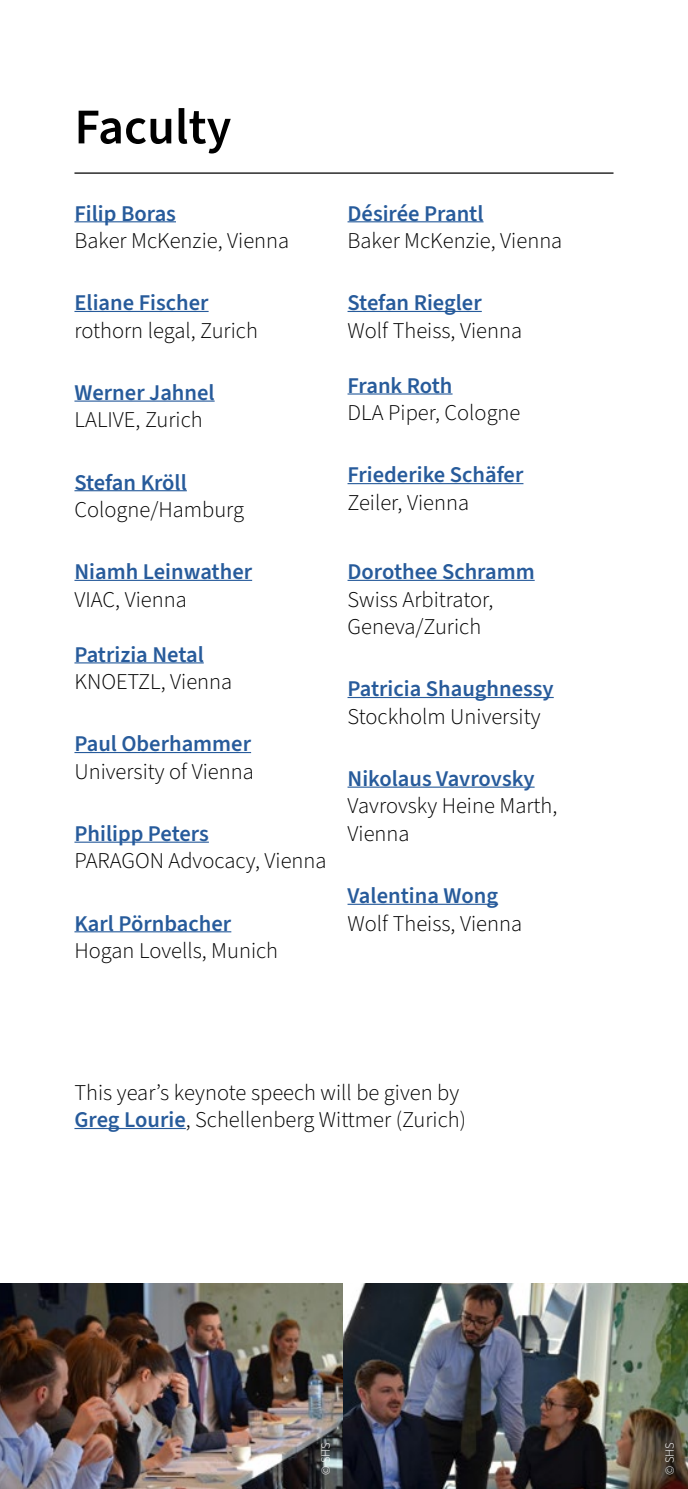
<style>
.page{position:relative;width:688px;height:1489px;background:#fff}
.page>*{position:absolute;margin:0;border:0;box-sizing:border-box;transform-origin:0 0}
.t1{font:600 50px "Source Sans 3";color:#000}
.t2{font:300 22.5px/27.5px "Source Sans 3";color:#000}
.t3{font:600 22.5px "Source Sans 3";color:#275b9b}
.t4{font:300 12.5px "Source Sans 3";color:#fff}
.s1{font-weight:600;color:#275b9b}
</style>
<div class="page">
<img style="left:0;top:1283px;width:687px;height:205px">
<hr style="left:74px;top:172px;width:539px;height:2px;background:#000">
<hr style="left:74px;top:221px;width:102px;height:1px;background:#275b9b">
<hr style="left:74px;top:311px;width:134px;height:1px;background:#275b9b">
<hr style="left:74px;top:400px;width:140px;height:1px;background:#275b9b">
<hr style="left:74px;top:490px;width:113px;height:1px;background:#275b9b">
<hr style="left:74px;top:579px;width:178px;height:2px;background:#275b9b">
<hr style="left:74px;top:662px;width:130px;height:1px;background:#275b9b">
<hr style="left:74px;top:752px;width:177px;height:1px;background:#275b9b">
<hr style="left:74px;top:841px;width:135px;height:1px;background:#275b9b">
<hr style="left:74px;top:931px;width:157px;height:1px;background:#275b9b">
<hr style="left:347px;top:221px;width:136px;height:1px;background:#275b9b">
<hr style="left:347px;top:311px;width:134px;height:1px;background:#275b9b">
<hr style="left:347px;top:393px;width:105px;height:1px;background:#275b9b">
<hr style="left:347px;top:483px;width:176px;height:1px;background:#275b9b">
<hr style="left:347px;top:579px;width:187px;height:2px;background:#275b9b">
<hr style="left:347px;top:697px;width:206px;height:1px;background:#275b9b">
<hr style="left:347px;top:786px;width:187px;height:1px;background:#275b9b">
<hr style="left:347px;top:903px;width:151px;height:1px;background:#275b9b">
<hr style="left:74px;top:1127px;width:112px;height:1px;background:#275b9b">
<h1 class="t1" style="left:74px;top:95px;width:158px">Faculty</h1>
<p class="t3" style="left:74px;top:199px;width:103px">Filip Boras</p>
<p class="t2" style="left:74px;top:227px;width:216px">Baker McKenzie, Vienna</p>
<p class="t3" style="left:74px;top:288px;width:136px">Eliane Fischer</p>
<p class="t2" style="left:74px;top:317px;width:185px">rothorn legal, Zurich</p>
<p class="t3" style="left:74px;top:378px;width:142px">Werner Jahnel</p>
<p class="t2" style="left:74px;top:406px;width:130px">LALIVE, Zurich</p>
<p class="t3" style="left:74px;top:467px;width:114px">Stefan Kröll</p>
<p class="t2" style="left:74px;top:496px;width:171px">Cologne/Hamburg</p>
<p class="t3" style="left:74px;top:557px;width:179px">Niamh Leinwather</p>
<p class="t2" style="left:74px;top:585px;width:114px">VIAC, Vienna</p>
<p class="t3" style="left:74px;top:639px;width:131px">Patrizia Netal</p>
<p class="t2" style="left:74px;top:668px;width:159px">KNOETZL, Vienna</p>
<p class="t3" style="left:74px;top:729px;width:178px">Paul Oberhammer</p>
<p class="t2" style="left:74px;top:757px;width:181px">University of Vienna</p>
<p class="t3" style="left:74px;top:819px;width:136px">Philipp Peters</p>
<p class="t2" style="left:74px;top:847px;width:253px">PARAGON Advocacy, Vienna</p>
<p class="t3" style="left:74px;top:908px;width:158px">Karl Pörnbacher</p>
<p class="t2" style="left:74px;top:936px;width:205px">Hogan Lovells, Munich</p>
<p class="t3" style="left:347px;top:199px;width:137px">Désirée Prantl</p>
<p class="t2" style="left:347px;top:227px;width:216px">Baker McKenzie, Vienna</p>
<p class="t3" style="left:347px;top:288px;width:136px">Stefan Riegler</p>
<p class="t2" style="left:347px;top:317px;width:176px">Wolf Theiss, Vienna</p>
<p class="t3" style="left:347px;top:371px;width:106px">Frank Roth</p>
<p class="t2" style="left:347px;top:399px;width:174px">DLA Piper, Cologne</p>
<p class="t3" style="left:347px;top:460px;width:177px">Friederike Schäfer</p>
<p class="t2" style="left:347px;top:489px;width:123px">Zeiler, Vienna</p>
<p class="t3" style="left:347px;top:557px;width:188px">Dorothee Schramm</p>
<p class="t2" style="left:347px;top:585px;width:147px">Swiss Arbitrator,<br>Geneva/Zurich</p>
<p class="t3" style="left:347px;top:674px;width:208px">Patricia Shaughnessy</p>
<p class="t2" style="left:347px;top:702px;width:194px">Stockholm University</p>
<p class="t3" style="left:347px;top:764px;width:188px">Nikolaus Vavrovsky</p>
<p class="t2" style="left:347px;top:792px;width:211px">Vavrovsky Heine Marth,<br>Vienna</p>
<p class="t3" style="left:347px;top:881px;width:152px">Valentina Wong</p>
<p class="t2" style="left:347px;top:909px;width:176px">Wolf Theiss, Vienna</p>
<p class="t2" style="left:74px;top:1078px;width:393px">This year’s keynote speech will be given by<br><span class="s1">Greg Lourie</span>, Schellenberg Wittmer (Zurich)</p>
<p class="t4" style="left:318px;top:1474px;width:34px;rotate:-90deg">© SHS</p>
<p class="t4" style="left:661px;top:1474px;width:34px;rotate:-90deg">© SHS</p>
</div>
